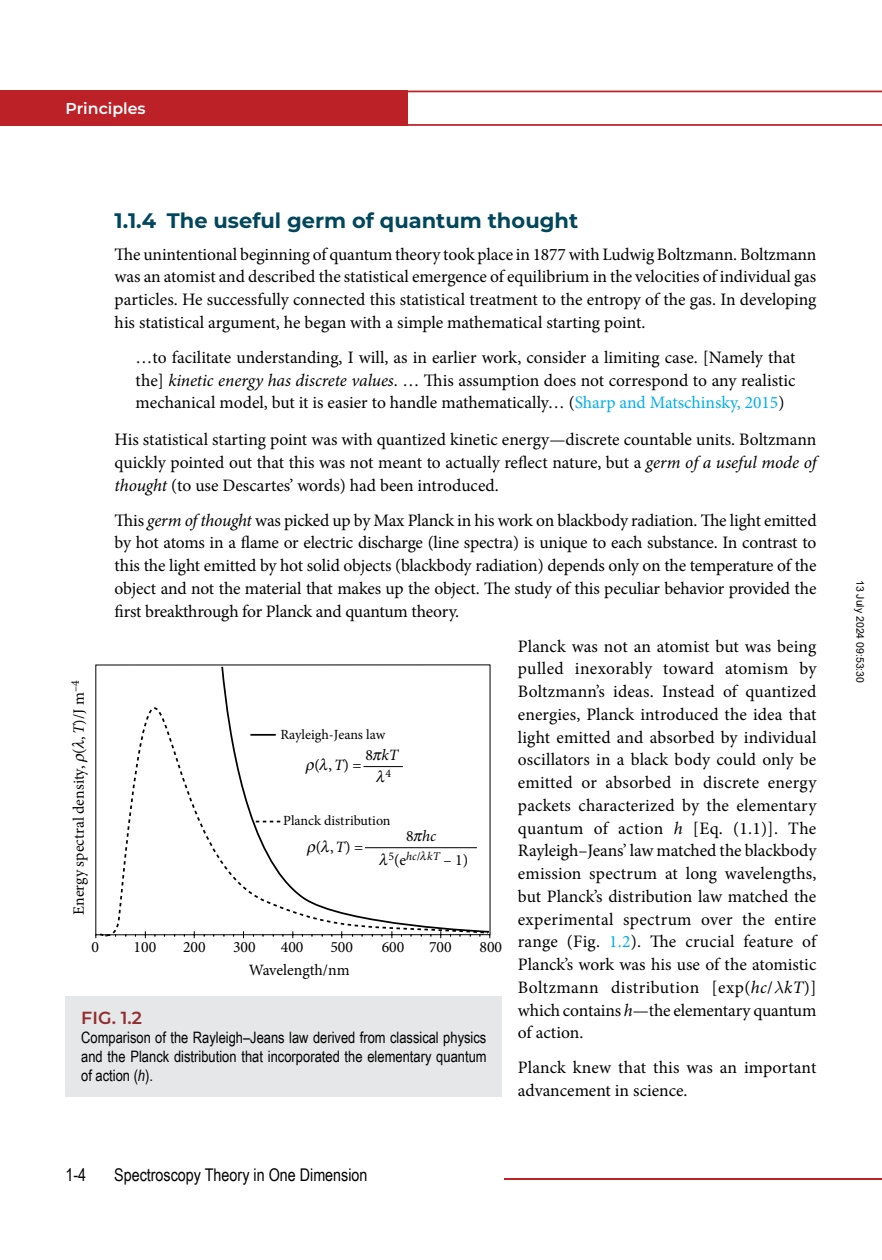
<style>
.page{position:relative;width:882px;height:1260px;background:#fff}
.page>*{position:absolute;margin:0;border:0;box-sizing:border-box;transform-origin:0 0}
._2{font:700 21px "Montserrat";color:#00465c}
.T{font:17.5px/22.8px "Minion Pro";letter-spacing:-.005em;color:#000;text-align:justify}
.T1{font:17.5px/22.8px "Minion Pro";color:#000;text-align:justify}
.QT1{font:17.5px/22.8px "Minion Pro";letter-spacing:-.005em;color:#000;text-align:justify}
.t1{font:17.5px "Arial Narrow";color:#000}
.FCN{font:600 17.5px "Montserrat";color:#922d31}
.FC{font:15.75px/18.9px "Arial Narrow";color:#000;text-align:justify}
.t2{font:15.75px/22.9px "Minion Pro";color:#000}
.t3{font:600 15.75px "Montserrat";color:#fff}
.t4{font:italic 15.75px "Minion Pro";color:#000}
.t5{font:14px "Minion Pro";letter-spacing:-.005em;color:#000}
.t6{font:11.9px "Minion Pro";color:#000}
.t7{font:10.5px "Arial";color:#000}
.s1{font-style:italic}
.s2{color:#00aeef}
.s3{font-style:normal}
</style>
<div class="page">
<hr style="left:504px;top:1178px;width:378px;height:2px;background:#bd2128">
<svg style="left:408px;top:91px;width:474px;height:35px"></svg>
<div style="left:0;top:91px;width:408px;height:35px;background:#bd2128"></div>
<div style="left:66px;top:997px;width:436px;height:100px;background:#e6e7e8"></div>
<svg style="left:95px;top:664px;width:396px;height:275px"></svg>
<svg style="left:98px;top:706px;width:392px;height:233px"></svg>
<svg style="left:220px;top:665px;width:271px;height:269px"></svg>
<hr style="left:250px;top:734px;width:26px;height:2px;background:#000">
<svg style="left:256px;top:821px;width:25px;height:1px"></svg>
<hr style="left:364px;top:766px;width:39px;height:1px;background:#000">
<hr style="left:365px;top:847px;width:112px;height:1px;background:#000">
<svg style="left:305px;top:759px;width:23px;height:15px"></svg>
<svg style="left:373px;top:752px;width:9px;height:8px"></svg>
<svg style="left:376px;top:770px;width:9px;height:12px"></svg>
<svg style="left:307px;top:840px;width:22px;height:15px"></svg>
<svg style="left:414px;top:833px;width:9px;height:8px"></svg>
<svg style="left:379px;top:853px;width:9px;height:12px"></svg>
<svg style="left:420px;top:851px;width:7px;height:9px"></svg>
<p class="t3" style="left:66px;top:97px;width:82px">Principles</p>
<p class="_2" style="left:115px;top:206px;width:465px">1.1.4 The useful germ of quantum thought</p>
<p class="T1" style="left:115px;top:243px;width:703px">The unintentional beginning of quantum theory took place in 1877 with Ludwig Boltzmann. Boltzmann was an atomist and described the statistical emergence of equilibrium in the velocities of individual gas particles. He successfully connected this statistical treatment to the entropy of the gas. In developing his statistical argument, he began with a simple mathematical starting point.</p>
<p class="QT1" style="left:136px;top:346px;width:661px">…to facilitate understanding, I will, as in earlier work, consider a limiting case. [Namely that the] <span class="s1">kinetic energy has discrete values</span>. … This assumption does not correspond to any realistic mechanical model, but it is easier to handle mathematically… (<span class="s2">Sharp and Matschinsky, 2015</span>)</p>
<p class="T1" style="left:115px;top:428px;width:703px">His statistical starting point was with quantized kinetic energy—discrete countable units. Boltzmann quickly pointed out that this was not meant to actually reflect nature, but a <span class="s1">germ of a useful mode of thought</span> (to use Descartes’ words) had been introduced.</p>
<p class="T" style="left:115px;top:509px;width:703px">This <span class="s1">germ of thought</span> was picked up by Max Planck in his work on blackbody radiation. The light emitted by hot atoms in a flame or electric discharge (line spectra) is unique to each substance. In contrast to this the light emitted by hot solid objects (blackbody radiation) depends only on the temperature of the object and not the material that makes up the object. The study of this peculiar behavior provided the first breakthrough for Planck and quantum theory.</p>
<p class="T" style="left:518px;top:635px;width:300px">Planck was not an atomist but was being pulled inexorably toward atomism by Boltzmann’s ideas. Instead of quantized energies, Planck introduced the idea that light emitted and absorbed by individual oscillators in a black body could only be emitted or absorbed in discrete energy packets characterized by the elementary quantum of action <span class="s1">h</span> [Eq. (1.1)]. The Rayleigh–Jeans’ law matched the blackbody emission spectrum at long wavelengths, but Planck’s distribution law matched the experimental spectrum over the entire range (Fig. <span class="s2">1.2</span>). The crucial feature of Planck’s work was his use of the atomistic Boltzmann distribution [exp(<span class="s1">hc</span>/ <span class="s1">kT</span>)] which contains <span class="s1">h</span>—the elementary quantum of action.</p>
<p class="T" style="left:518px;top:1057px;width:300px">Planck knew that this was an important advancement in science.</p>
<p class="t2" style="left:68px;top:915px;width:236px;rotate:-90deg">Energy spectral density, ( ,<span class="s1">T</span>)/J m<sup>–4</sup></p>
<p class="t5" style="left:280px;top:725px;width:106px">Rayleigh-Jeans law</p>
<p class="t4" style="left:365px;top:745px;width:35px"><span class="s3">8</span> kT</p>
<p class="t6" style="left:385px;top:765px;width:7px">4</p>
<p class="t2" style="left:315px;top:754px;width:49px">( ,<span class="s1">T</span>) =</p>
<p class="t5" style="left:283px;top:812px;width:109px">Planck distribution</p>
<p class="t2" style="left:316px;top:835px;width:49px">( ,<span class="s1">T</span>) =</p>
<p class="t2" style="left:388px;top:824px;width:81px;line-height:24px;text-indent:18px">8 <span class="s1">hc<br></span><sup>5</sup>(e<sup>hc</sup><sup>/</sup> <sup>kT</sup> – 1)</p>
<p class="t2" style="left:330px;top:936px;width:24px">500</p>
<p class="t2" style="left:382px;top:936px;width:24px">600</p>
<p class="t2" style="left:429px;top:936px;width:24px">700</p>
<p class="t2" style="left:479px;top:936px;width:24px">800</p>
<p class="t2" style="left:92px;top:936px;width:9px">0</p>
<p class="t2" style="left:134px;top:936px;width:24px">100</p>
<p class="t2" style="left:183px;top:936px;width:24px">200</p>
<p class="t2" style="left:233px;top:936px;width:24px">300</p>
<p class="t2" style="left:249px;top:936px;width:102px;text-indent:32px">400<br>Wavelength/nm</p>
<p class="FCN" style="left:81px;top:1006px;width:62px">FIG. 1.2</p>
<p class="FC" style="left:81px;top:1028px;width:407px">Comparison of the Rayleigh–Jeans law derived from classical physics and the Planck distribution that incorporated the elementary quantum of action (<span class="s1">h</span>).</p>
<p class="t1" style="left:66px;top:1162px;width:22px">1-4</p>
<p class="t1" style="left:114px;top:1162px;width:255px">Spectroscopy Theory in One Dimension</p>
<p class="t7" style="left:864px;top:580px;width:105px;rotate:90deg">13 July 2024 09:53:30</p>
</div>
